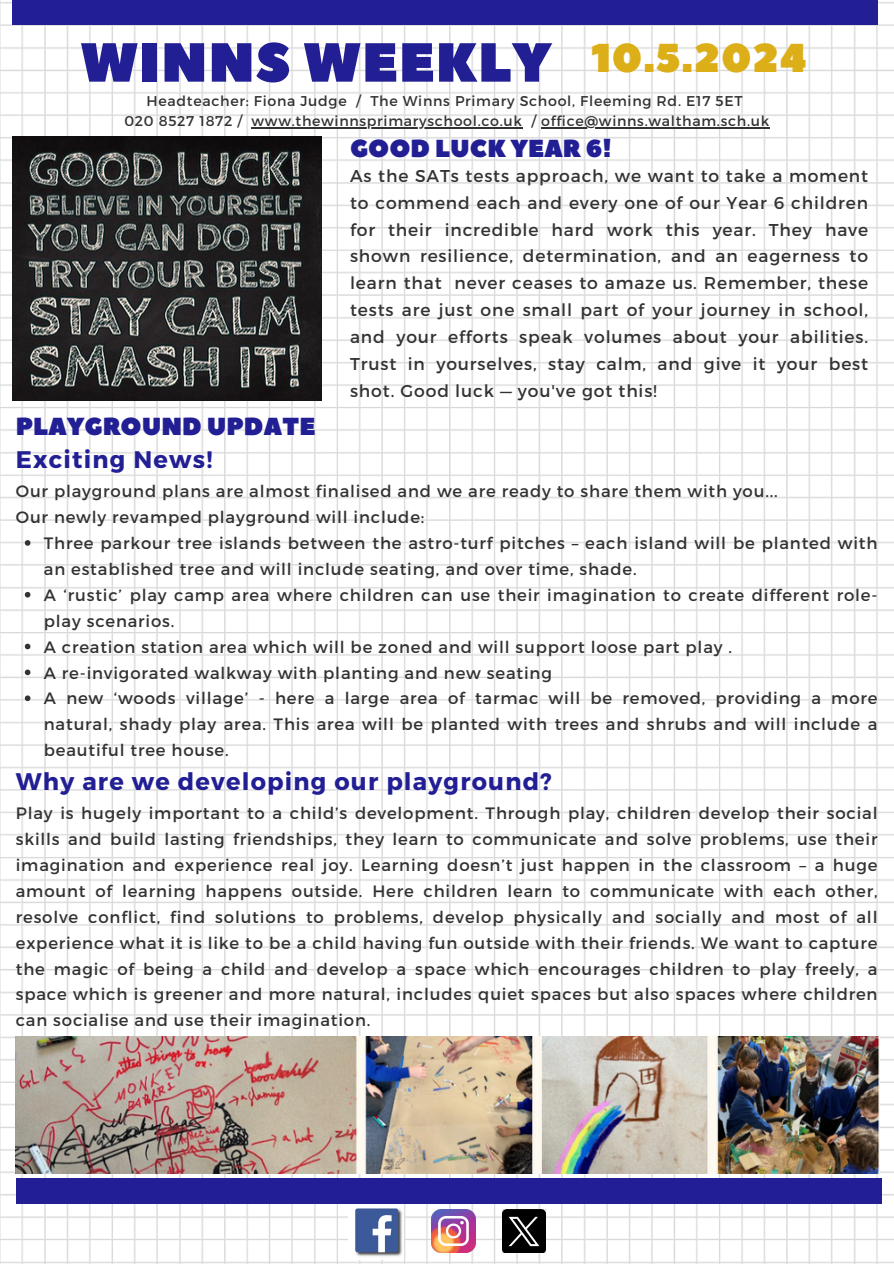
<style>
.page{position:relative;width:894px;height:1264px;background:#fff}
.page>*{position:absolute;margin:0;border:0;box-sizing:border-box;transform-origin:0 0}
.t1{font:54.9px "Peace Sans";letter-spacing:.02em;color:#221f95}
.t2{font:40.35px "Peace Sans";letter-spacing:.02em;color:#dcae18}
.t3{font:24.6px "Peace Sans";color:#221f95}
.t4{font:700 24px "Montserrat";letter-spacing:.05em;color:#221f95}
.t5{font:17.1px/26.8px "Montserrat";letter-spacing:.05em;color:#323232;text-align:justify}
.t6{font:16.5px/26px "Montserrat";letter-spacing:.05em;color:#323232}
.t7{font:14.25px "Montserrat";letter-spacing:.05em;color:#323232}
</style>
<div class="page">
<img style="left:0;top:0;width:893px;height:1263px">
<div style="left:12px;top:0;width:865px;height:25px;background:#221f95"></div>
<img style="left:348px;top:1203px;width:56px;height:55px">
<img style="left:431px;top:1209px;width:44px;height:43px">
<img style="left:502px;top:1209px;width:43px;height:43px">
<div style="left:16px;top:1178px;width:865px;height:25px;background:#221f95"></div>
<svg style="left:25px;top:540px;width:5px;height:5px"></svg>
<svg style="left:25px;top:592px;width:5px;height:5px"></svg>
<svg style="left:25px;top:643px;width:5px;height:6px"></svg>
<svg style="left:25px;top:669px;width:5px;height:6px"></svg>
<svg style="left:25px;top:695px;width:5px;height:6px"></svg>
<hr style="left:251px;top:127px;width:271px;height:2px;background:#323232">
<hr style="left:541px;top:127px;width:228px;height:2px;background:#323232">
<img style="left:12px;top:137px;width:309px;height:263px">
<img style="left:16px;top:1036px;width:863px;height:137px">
<h4 class="t1" style="left:80px;top:26px;width:472px">WINNS WEEKLY</h4>
<h3 class="t2" style="left:591px;top:31px;width:216px">10.5.2024</h3>
<h4 class="t7" style="left:146px;top:92px;width:597px">Headteacher: Fiona Judge / The Winns Primary School, Fleeming Rd. E17 5ET</h4>
<p class="t7" style="left:124px;top:112px;width:119px">020 8527 1872 /</p>
<p class="t7" style="left:251px;top:112px;width:519px">www.thewinnsprimaryschool.co.uk / office@winns.waltham.sch.uk</p>
<p class="t3" style="left:16px;top:410px;width:301px">PLAYGROUND UPDATE</p>
<h4 class="t3" style="left:350px;top:132px;width:263px">GOOD LUCK YEAR 6!</h4>
<p class="t5" style="left:350px;top:161px;width:519px">As the SATs tests approach, we want to take a moment to commend each and every one of our Year 6 children for their incredible hard work this year. They have shown resilience, determination, and an eagerness to learn that never ceases to amaze us. Remember, these tests are just one small part of your journey in school, and your efforts speak volumes about your abilities.<br>Trust in yourselves, stay calm, and give it your best shot. Good luck — you've got this!</p>
<p class="t4" style="left:16px;top:444px;width:198px">Exciting News!</p>
<p class="t6" style="left:16px;top:478px;width:763px">Our playground plans are almost finalised and we are ready to share them with you...<br>Our newly revamped playground will include:</p>
<h1 class="t6" style="left:44px;top:529px;width:834px">Three parkour tree islands between the astro-turf pitches – each island will be planted with an established tree and will include seating, and over time, shade.</h1>
<h2 class="t6" style="left:44px;top:581px;width:834px">A ‘rustic’ play camp area where children can use their imagination to create different role&shy;play scenarios.</h2>
<p class="t6" style="left:44px;top:633px;width:689px">A creation station area which will be zoned and will support loose part play .</p>
<p class="t6" style="left:44px;top:659px;width:509px">A re-invigorated walkway with planting and new seating</p>
<p class="t6" style="left:44px;top:685px;width:834px;text-align:justify">A new ‘woods village’ - here a large area of tarmac will be removed, providing a more natural, shady play area. This area will be planted with trees and shrubs and will include a beautiful tree house.</p>
<h3 class="t4" style="left:16px;top:765px;width:537px">Why are we developing our playground?</h3>
<h3 class="t6" style="left:16px;top:799px;width:863px;text-align:justify">Play is hugely important to a child’s development. Through play, children develop their social skills and build lasting friendships, they learn to communicate and solve problems, use their imagination and experience real joy. Learning doesn’t just happen in the classroom – a huge amount of learning happens outside. Here children learn to communicate with each other, resolve conflict, find solutions to problems, develop physically and socially and most of all experience what it is like to be a child having fun outside with their friends. We want to capture the magic of being a child and develop a space which encourages children to play freely, a space which is greener and more natural, includes quiet spaces but also spaces where children can socialise and use their imagination.</h3>
</div>
